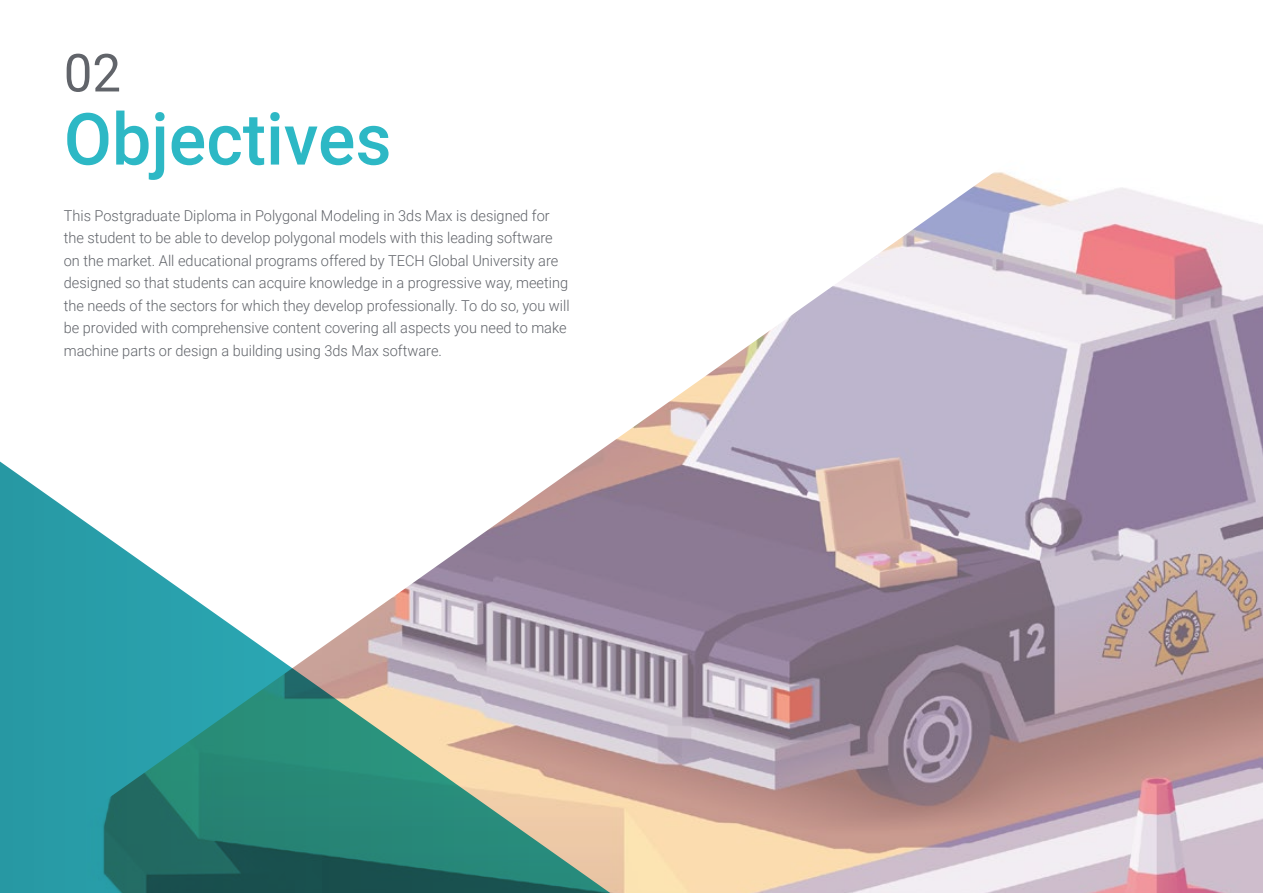
<style>
.page{position:relative;width:1263px;height:893px;background:#fff}
.page>*{position:absolute;margin:0;border:0;box-sizing:border-box;transform-origin:0 0}
.t1{font:500 72px "Roboto";color:#2db8c5}
.t2{font:52.5px "Roboto";color:#61646a}
.t3{font:300 15px/22.5px "Roboto";color:#61646a}
</style>
<div class="page">
<img style="left:607px;top:172px;width:656px;height:721px">
<svg style="left:0;top:446px;width:640px;height:447px"></svg>
<h2 class="t2" style="left:64px;top:36px;width:59px">02</h2>
<h1 class="t1" style="left:64px;top:89px;width:329px">Objectives</h1>
<p class="t3" style="left:64px;top:204px;width:507px">This Postgraduate Diploma in Polygonal Modeling in 3ds Max is designed for the student to be able to develop polygonal models with this leading software on the market. All educational programs offered by TECH Global University are designed so that students can acquire knowledge in a progressive way, meeting the needs of the sectors for which they develop professionally. To do so, you will be provided with comprehensive content covering all aspects you need to make machine parts or design a building using 3ds Max software.</p>
</div>
